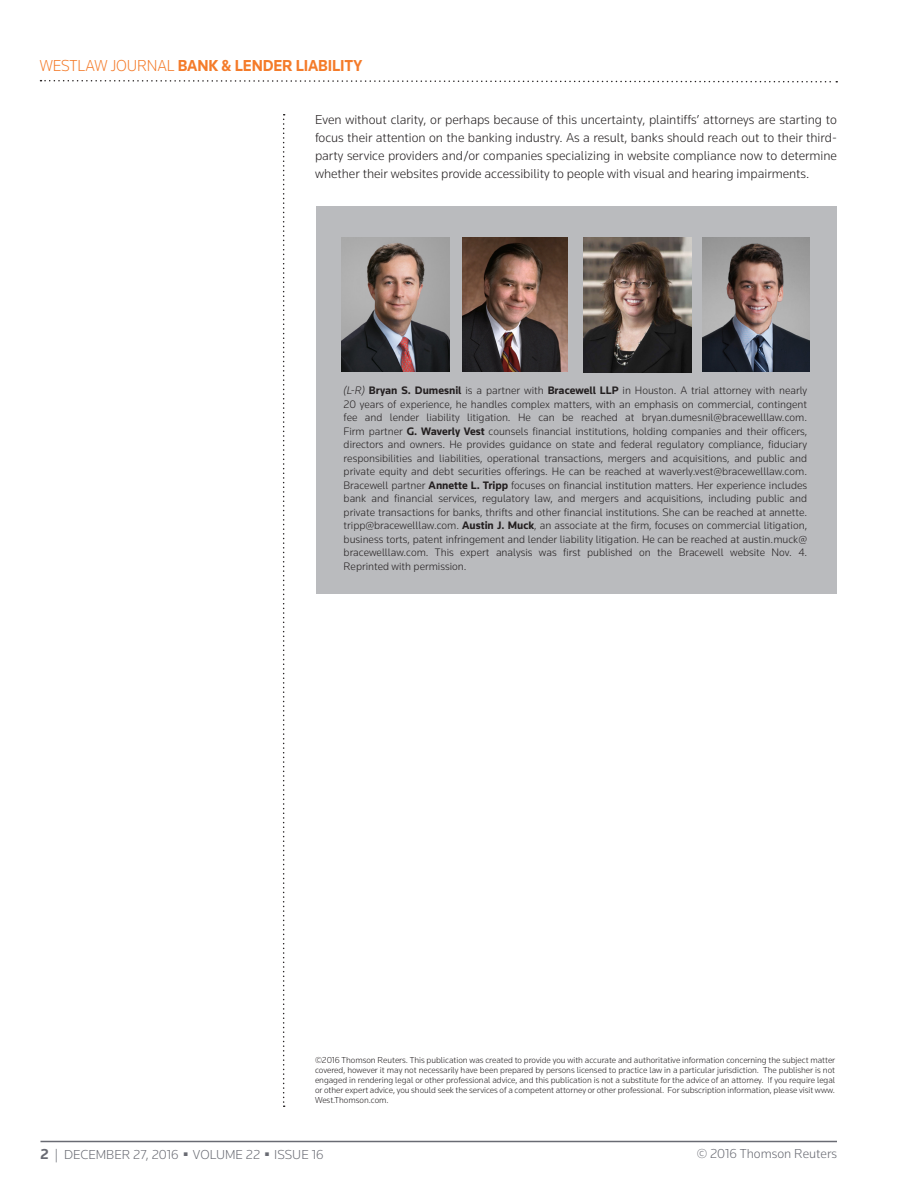
<style>
.page{position:relative;width:918px;height:1188px;background:#fff}
.page>*{position:absolute;margin:0;border:0;box-sizing:border-box;transform-origin:0 0}
.Header_L{font:700 16.5px "Knowledge";letter-spacing:-.01em;color:#f47b2a;scale:.95 1}
.t1{font:300 13.5px/18px "Knowledge";color:#231f20;text-align:justify}
.t2{font:300 13.5px "Knowledge";color:#696b73}
.AB{font:300 11.25px/13.5px "Knowledge";color:#231f20;text-align:justify}
.t3{font:300 9px/9.9px "Knowledge";color:#231f20;text-align:justify}
.s1{font-weight:300}
.s2{font-style:italic}
.s3{font-weight:700}
.s4{font-weight:700;font-size:15px}
</style>
<div class="page">
<hr style="left:40px;top:1141px;width:797px;height:1px;background:#696b73">
<svg style="left:40px;top:80px;width:797px;height:3px"></svg>
<svg style="left:283px;top:114px;width:2px;height:993px"></svg>
<div style="left:316px;top:207px;width:520px;height:387px;background:#babbbe"></div>
<img style="left:341px;top:237px;width:108px;height:135px">
<img style="left:463px;top:238px;width:105px;height:134px">
<img style="left:584px;top:238px;width:107px;height:134px">
<img style="left:702px;top:238px;width:107px;height:134px">
<p class="Header_L" style="left:40px;top:56px;width:341px"><span class="s1">WESTLAW JOURNAL</span> BANK &amp; LENDER LIABILITY</p>
<p class="t1" style="left:315px;top:111px;width:524px">Even without clarity, or perhaps because of this uncertainty, plaintiffs’ attorneys are starting to focus their attention on the banking industry. As a result, banks should reach out to their third&shy;party service providers and/or companies specializing in website compliance now to determine whether their websites provide accessibility to people with visual and hearing impairments.</p>
<p class="AB" style="left:344px;top:383px;width:465px"><span class="s2">(L-R)</span> <span class="s3">Bryan S. Dumesnil</span> is a partner with <span class="s3">Bracewell LLP</span> in Houston. A trial attorney with nearly 20 years of experience, he handles complex matters, with an emphasis on commercial, contingent fee and lender liability litigation. He can be reached at bryan.dumesnil@bracewelllaw.com.<br>Firm partner <span class="s3">G. Waverly Vest</span> counsels financial institutions, holding companies and their officers, directors and owners. He provides guidance on state and federal regulatory compliance, fiduciary responsibilities and liabilities, operational transactions, mergers and acquisitions, and public and private equity and debt securities offerings. He can be reached at waverly.vest@bracewelllaw.com.<br>Bracewell partner <span class="s3">Annette L. Tripp</span> focuses on financial institution matters. Her experience includes bank and financial services, regulatory law, and mergers and acquisitions, including public and private transactions for banks, thrifts and other financial institutions. She can be reached at annette. tripp@bracewelllaw.com. <span class="s3">Austin J. Muck</span>, an associate at the firm, focuses on commercial litigation, business torts, patent infringement and lender liability litigation. He can be reached at austin.muck@ bracewelllaw.com. This expert analysis was first published on the Bracewell website Nov. 4.<br>Reprinted with permission.</p>
<p class="t3" style="left:315px;top:1055px;width:522px">©2016 Thomson Reuters. This publication was created to provide you with accurate and authoritative information concerning the subject matter covered, however it may not necessarily have been prepared by persons licensed to practice law in a particular jurisdiction. The publisher is not engaged in rendering legal or other professional advice, and this publication is not a substitute for the advice of an attorney. If you require legal or other expert advice, you should seek the services of a competent attorney or other professional. For subscription information, please visit www.<br>West.Thomson.com.</p>
<p class="t2" style="left:40px;top:1146px;width:285px"><span class="s4">2</span> | DECEMBER 27, 2016 ■ VOLUME 22 ■ ISSUE 16</p>
<p class="t2" style="left:697px;top:1145px;width:142px">© 2016 Thomson Reuters</p>
</div>
